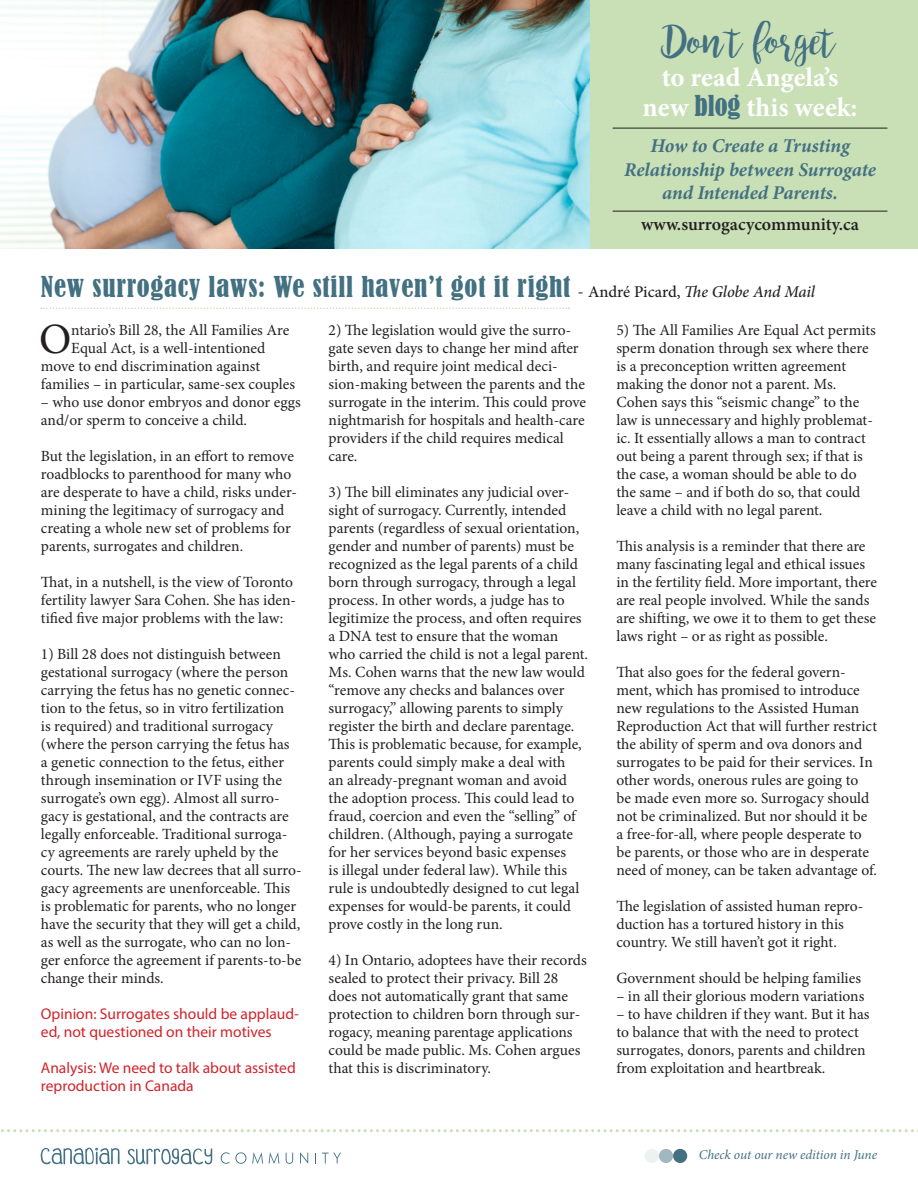
<style>
.page{position:relative;width:918px;height:1188px;background:#fff}
.page>*{position:absolute;margin:0;border:0;box-sizing:border-box;transform-origin:0 0}
.t1{font:43.2px "Minion Pro";color:#231f20}
.t2{font:42px "bromello";color:#437182}
.t3{font:condensed 27px "Bernard";letter-spacing:.03em;color:#437182}
.t4{font:700 27px/30px "Minion Pro";color:#fff;text-align:center}
.t5{font:italic 700 19.5px/23.4px "Minion Pro";letter-spacing:-.005em;color:#437182;text-align:center}
.t6{font:600 18px "Minion Pro";color:#231f20}
.t7{font:15.6px/18px "Minion Pro";color:#231f20}
.t8{font:15.6px/18px "Myriad Pro";color:#d1232a}
.t9{font:italic 13.5px "Minion Pro";letter-spacing:-.01em;color:#437182}
.s1{font-family:"Bernard";font-weight:400;font-stretch:condensed;color:#437182}
.s2{font-family:"Minion Pro";font-stretch:normal;font-size:18px;color:#231f20}
.s3{font-family:"Minion Pro";font-weight:500;font-stretch:normal;font-size:16.5px;color:#231f20}
.s4{font-family:"Minion Pro";font-weight:500;font-style:italic;font-stretch:normal;font-size:16.5px;color:#231f20}
</style>
<div class="page">
<div style="left:582px;top:0;width:336px;height:248px;background:#c9dfb6"></div>
<hr style="left:613px;top:128px;width:274px;height:1px;background:#231f20">
<hr style="left:613px;top:211px;width:274px;height:1px;background:#231f20">
<img style="left:0;top:0;width:589px;height:248px">
<svg style="left:1px;top:1129px;width:917px;height:3px"></svg>
<svg style="left:41px;top:308px;width:528px;height:1px"></svg>
<div style="left:645px;top:1149px;width:14px;height:14px;background:#ecf1f2;border-radius:50%"></div>
<div style="left:659px;top:1149px;width:14px;height:14px;background:#a1b8c0;border-radius:50%"></div>
<div style="left:673px;top:1149px;width:14px;height:14px;background:#437182;border-radius:50%"></div>
<svg style="left:221px;top:1152px;width:25px;height:12px"></svg>
<svg style="left:252px;top:1152px;width:11px;height:12px"></svg>
<svg style="left:269px;top:1152px;width:10px;height:12px"></svg>
<svg style="left:286px;top:1153px;width:7px;height:11px"></svg>
<svg style="left:300px;top:1152px;width:8px;height:12px"></svg>
<svg style="left:322px;top:1153px;width:19px;height:10px"></svg>
<svg style="left:41px;top:1148px;width:79px;height:16px"></svg>
<svg style="left:127px;top:1148px;width:85px;height:16px"></svg>
<h2 class="t2" style="left:664px;top:16px;width:173px">Don’t forget</h2>
<h3 class="t4" style="left:643px;top:62px;width:216px">to read Angela’s new <span class="s1">blog</span> this week:</h3>
<p class="t5" style="left:624px;top:134px;width:253px">How to Create a Trusting<br>Relationship between Surrogate and Intended Parents.</p>
<p class="t6" style="left:641px;top:212px;width:220px">www.surrogacycommunity.ca</p>
<h3 class="t3" style="left:41px;top:271px;width:776px">New surrogacy laws: We still haven’t got it right <span class="s2">-</span> <span class="s3">André Picard,</span> <span class="s4">The Globe And Mail</span></h3>
<h1 class="t1" style="left:39px;top:310px;width:34px">O</h1>
<p class="t7" style="left:71px;top:321px;width:220px">ntario’s Bill 28, the All Families Are</p>
<p class="t7" style="left:71px;top:339px;width:196px">Equal Act, is a well-intentioned</p>
<p class="t7" style="left:41px;top:357px;width:221px">move to end discrimination against</p>
<p class="t7" style="left:41px;top:375px;width:256px">families – in particular, same-sex couples</p>
<p class="t7" style="left:41px;top:393px;width:261px">– who use donor embryos and donor eggs and/or sperm to conceive a child.</p>
<p class="t7" style="left:41px;top:447px;width:258px">But the legislation, in an effort to remove roadblocks to parenthood for many who are desperate to have a child, risks under&shy;mining the legitimacy of surrogacy and creating a whole new set of problems for parents, surrogates and children.</p>
<p class="t7" style="left:41px;top:573px;width:257px">That, in a nutshell, is the view of Toronto fertility lawyer Sara Cohen. She has iden&shy;tified five major problems with the law:</p>
<p class="t7" style="left:41px;top:645px;width:262px">1) Bill 28 does not distinguish between gestational surrogacy (where the person carrying the fetus has no genetic connec&shy;tion to the fetus, so in vitro fertilization<br>is required) and traditional surrogacy (where the person carrying the fetus has<br>a genetic connection to the fetus, either through insemination or IVF using the surrogate’s own egg). Almost all surro&shy;gacy is gestational, and the contracts are legally enforceable. Traditional surroga&shy;cy agreements are rarely upheld by the courts. The new law decrees that all surro&shy;gacy agreements are unenforceable. This is problematic for parents, who no longer have the security that they will get a child, as well as the surrogate, who can no lon&shy;ger enforce the agreement if parents-to-be change their minds.</p>
<p class="t8" style="left:41px;top:1004px;width:260px">Opinion: Surrogates should be applaud&shy;ed, not questioned on their motives</p>
<p class="t8" style="left:41px;top:1058px;width:256px">Analysis: We need to talk about assisted reproduction in Canada</p>
<p class="t7" style="left:329px;top:321px;width:259px">2) The legislation would give the surro&shy;gate seven days to change her mind after birth, and require joint medical deci&shy;sion-making between the parents and the surrogate in the interim. This could prove nightmarish for hospitals and health-care providers if the child requires medical care.</p>
<p class="t7" style="left:329px;top:483px;width:261px">3) The bill eliminates any judicial over&shy;sight of surrogacy. Currently, intended parents (regardless of sexual orientation, gender and number of parents) must be recognized as the legal parents of a child born through surrogacy, through a legal process. In other words, a judge has to legitimize the process, and often requires a DNA test to ensure that the woman who carried the child is not a legal parent.<br>Ms. Cohen warns that the new law would “remove any checks and balances over surrogacy,” allowing parents to simply register the birth and declare parentage.<br>This is problematic because, for example, parents could simply make a deal with<br>an already-pregnant woman and avoid the adoption process. This could lead to fraud, coercion and even the “selling” of children. (Although, paying a surrogate for her services beyond basic expenses<br>is illegal under federal law). While this rule is undoubtedly designed to cut legal expenses for would-be parents, it could prove costly in the long run.</p>
<p class="t7" style="left:329px;top:951px;width:260px">4) In Ontario, adoptees have their records sealed to protect their privacy. Bill 28 does not automatically grant that same protection to children born through sur&shy;rogacy, meaning parentage applications could be made public. Ms. Cohen argues that this is discriminatory.</p>
<p class="t7" style="left:616px;top:321px;width:261px">5) The All Families Are Equal Act permits sperm donation through sex where there is a preconception written agreement making the donor not a parent. Ms.<br>Cohen says this “seismic change” to the law is unnecessary and highly problemat&shy;ic. It essentially allows a man to contract out being a parent through sex; if that is the case, a woman should be able to do the same – and if both do so, that could leave a child with no legal parent.</p>
<p class="t7" style="left:616px;top:537px;width:262px">This analysis is a reminder that there are many fascinating legal and ethical issues in the fertility field. More important, there are real people involved. While the sands are shifting, we owe it to them to get these laws right – or as right as possible.</p>
<p class="t7" style="left:616px;top:663px;width:262px">That also goes for the federal govern&shy;ment, which has promised to introduce new regulations to the Assisted Human Reproduction Act that will further restrict the ability of sperm and ova donors and surrogates to be paid for their services. In other words, onerous rules are going to<br>be made even more so. Surrogacy should not be criminalized. But nor should it be a free-for-all, where people desperate to be parents, or those who are in desperate need of money, can be taken advantage of.</p>
<p class="t7" style="left:616px;top:897px;width:248px">The legislation of assisted human repro&shy;duction has a tortured history in this country. We still haven’t got it right.</p>
<p class="t7" style="left:616px;top:969px;width:246px">Government should be helping families</p>
<p class="t7" style="left:616px;top:987px;width:250px">– in all their glorious modern variations</p>
<p class="t7" style="left:616px;top:1005px;width:255px">– to have children if they want. But it has to balance that with the need to protect surrogates, donors, parents and children from exploitation and heartbreak.</p>
<p class="t9" style="left:699px;top:1145px;width:180px">Check out our new edition in June</p>
</div>
